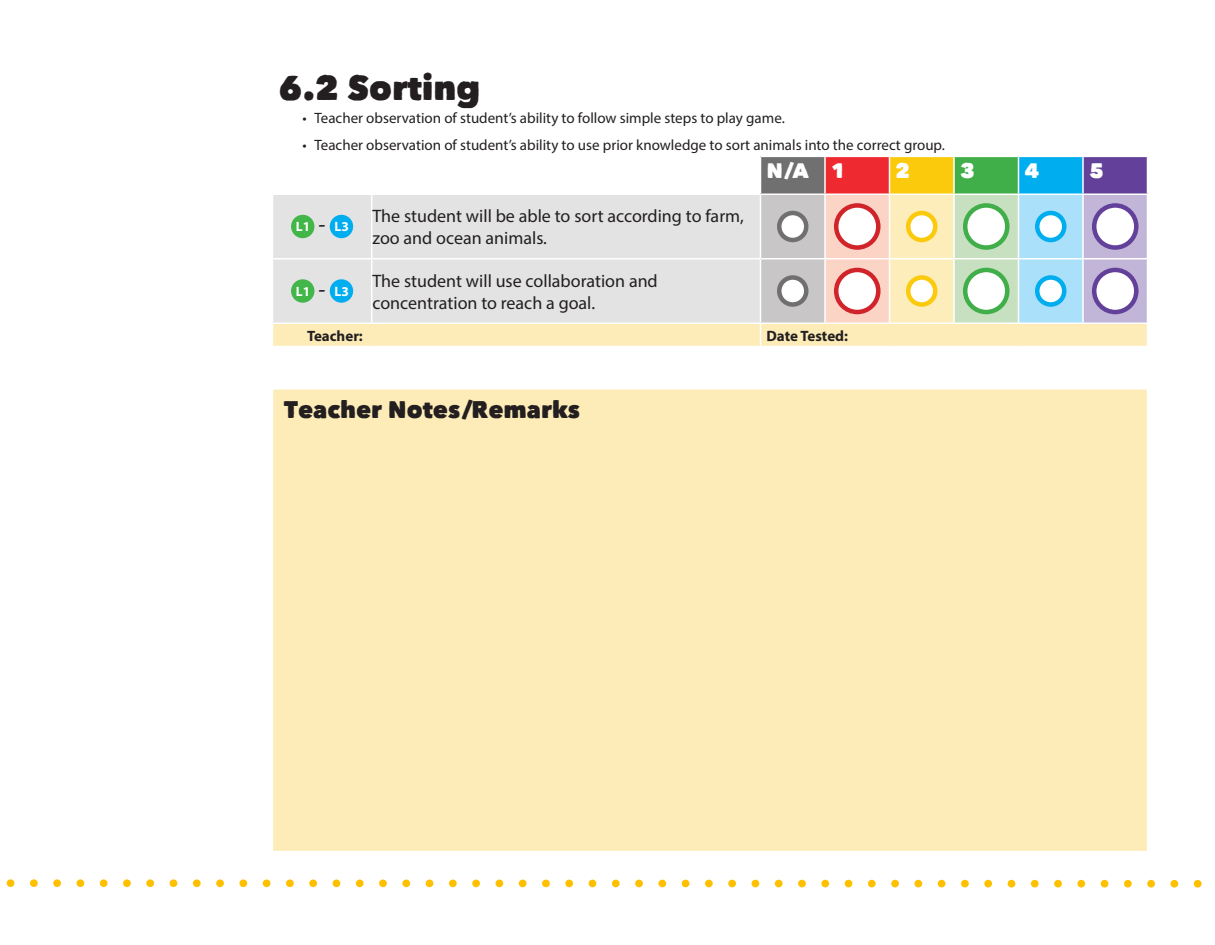
<style>
.page{position:relative;width:1215px;height:945px;background:#fff}
.page>*{position:absolute;margin:0;border:0;box-sizing:border-box;transform-origin:0 0}
.t1{font:34.5px "Matiz";color:#231f20}
.t2{font:24px "Matiz";color:#231f20}
.t3{font:21px "Matiz";color:#fff}
.t4{font:18px/21.6px "Myriad Pro";color:#231f20}
.t5{font:15px "Myriad Pro";color:#231f20}
.t6{font:700 15px "Myriad Pro";color:#231f20}
.t7{font:700 13.5px "Myriad Pro";color:#fff}
.s1{font-family:"Minion Pro";font-size:22.5px;color:#231f20}
</style>
<div class="page">
<svg style="left:6px;top:879px;width:1196px;height:9px"></svg>
<div style="left:760px;top:156px;width:65px;height:38px;background:#707070"></div>
<div style="left:825px;top:156px;width:65px;height:38px;background:#ee292f"></div>
<div style="left:890px;top:156px;width:64px;height:38px;background:#fbca0c"></div>
<div style="left:954px;top:156px;width:64px;height:38px;background:#40ae49"></div>
<div style="left:1018px;top:156px;width:65px;height:38px;background:#00aeef"></div>
<div style="left:1083px;top:156px;width:65px;height:38px;background:#634099"></div>
<hr style="left:760px;top:156px;width:65px;height:1px;background:#fff">
<hr style="left:760px;top:157px;width:1px;height:37px;background:#fff">
<hr style="left:825px;top:156px;width:65px;height:1px;background:#fff">
<hr style="left:824px;top:157px;width:2px;height:37px;background:#fff">
<hr style="left:890px;top:156px;width:64px;height:1px;background:#fff">
<hr style="left:889px;top:157px;width:1px;height:37px;background:#fff">
<hr style="left:954px;top:156px;width:64px;height:1px;background:#fff">
<hr style="left:953px;top:157px;width:2px;height:37px;background:#fff">
<hr style="left:1018px;top:156px;width:65px;height:1px;background:#fff">
<hr style="left:1018px;top:157px;width:1px;height:37px;background:#fff">
<hr style="left:1083px;top:156px;width:65px;height:1px;background:#fff">
<hr style="left:1082px;top:157px;width:2px;height:37px;background:#fff">
<hr style="left:1147px;top:157px;width:1px;height:37px;background:#fff">
<svg style="left:273px;top:194px;width:874px;height:152px;background:#e3e1d6"></svg>
<div style="left:291px;top:215px;width:23px;height:23px;background:#42b649;border-radius:50%"></div>
<div style="left:330px;top:215px;width:23px;height:23px;background:#00aeef;border-radius:50%"></div>
<svg style="left:779px;top:213px;width:27px;height:27px"></svg>
<div style="left:777px;top:211px;width:31px;height:31px;border:4px solid #707070;border-radius:50%"></div>
<svg style="left:836px;top:205px;width:42px;height:43px"></svg>
<div style="left:834px;top:203px;width:47px;height:47px;border:4px solid #d1232a;border-radius:50%"></div>
<svg style="left:908px;top:213px;width:27px;height:27px"></svg>
<div style="left:906px;top:211px;width:31px;height:31px;border:4px solid #fbca0c;border-radius:50%"></div>
<svg style="left:965px;top:205px;width:42px;height:43px"></svg>
<div style="left:963px;top:203px;width:47px;height:47px;border:4px solid #40ae49;border-radius:50%"></div>
<svg style="left:1037px;top:213px;width:27px;height:27px"></svg>
<div style="left:1035px;top:211px;width:31px;height:31px;border:4px solid #00aeef;border-radius:50%"></div>
<svg style="left:1094px;top:205px;width:42px;height:43px"></svg>
<div style="left:1092px;top:203px;width:47px;height:47px;border:4px solid #634099;border-radius:50%"></div>
<div style="left:291px;top:279px;width:23px;height:24px;background:#42b649;border-radius:50%"></div>
<div style="left:330px;top:279px;width:23px;height:24px;background:#00aeef;border-radius:50%"></div>
<svg style="left:779px;top:278px;width:27px;height:27px"></svg>
<div style="left:777px;top:275px;width:31px;height:32px;border:4px solid #707070;border-radius:50%"></div>
<div style="left:836px;top:270px;width:42px;height:42px;background:#fff;border-radius:50%"></div>
<div style="left:834px;top:268px;width:47px;height:46px;border:4px solid #d1232a;border-radius:50%"></div>
<svg style="left:908px;top:278px;width:27px;height:27px"></svg>
<div style="left:906px;top:275px;width:31px;height:32px;border:4px solid #fbca0c;border-radius:50%"></div>
<div style="left:965px;top:270px;width:42px;height:42px;background:#fff;border-radius:50%"></div>
<div style="left:963px;top:268px;width:47px;height:46px;border:4px solid #40ae49;border-radius:50%"></div>
<svg style="left:1037px;top:278px;width:27px;height:27px"></svg>
<div style="left:1035px;top:275px;width:31px;height:32px;border:4px solid #00aeef;border-radius:50%"></div>
<div style="left:1094px;top:270px;width:42px;height:42px;background:#fff;border-radius:50%"></div>
<div style="left:1092px;top:268px;width:47px;height:46px;border:4px solid #634099;border-radius:50%"></div>
<div style="left:273px;top:389px;width:875px;height:463px;background:#fdecb7"></div>
<p class="t1" style="left:279px;top:67px;width:204px">6.2 Sorting</p>
<p class="t5" style="left:303px;top:109px;width:484px">• Teacher observation of student’s ability to follow simple steps to play game.</p>
<p class="t5" style="left:303px;top:136px;width:644px">• Teacher observation of student’s ability to use prior knowledge to sort animals into the correct group.</p>
<p class="t3" style="left:766px;top:158px;width:44px">N/A</p>
<p class="t3" style="left:831px;top:158px;width:16px">1</p>
<p class="t3" style="left:896px;top:158px;width:16px">2</p>
<p class="t3" style="left:960px;top:158px;width:16px">3</p>
<p class="t3" style="left:1024px;top:158px;width:16px">4</p>
<p class="t3" style="left:1089px;top:158px;width:16px">5</p>
<p class="t7" style="left:296px;top:218px;width:55px">L1 <span class="s1">-</span> L3</p>
<p class="t7" style="left:296px;top:282px;width:55px">L1 <span class="s1">-</span> L3</p>
<p class="t4" style="left:372px;top:205px;width:373px">The student will be able to sort according to farm, zoo and ocean animals.</p>
<p class="t4" style="left:372px;top:270px;width:287px">The student will use collaboration and concentration to reach a goal.</p>
<p class="t6" style="left:307px;top:326px;width:57px">Teacher:</p>
<p class="t6" style="left:766px;top:326px;width:83px">Date Tested:</p>
<p class="t2" style="left:284px;top:395px;width:298px">Teacher Notes/Remarks</p>
</div>
